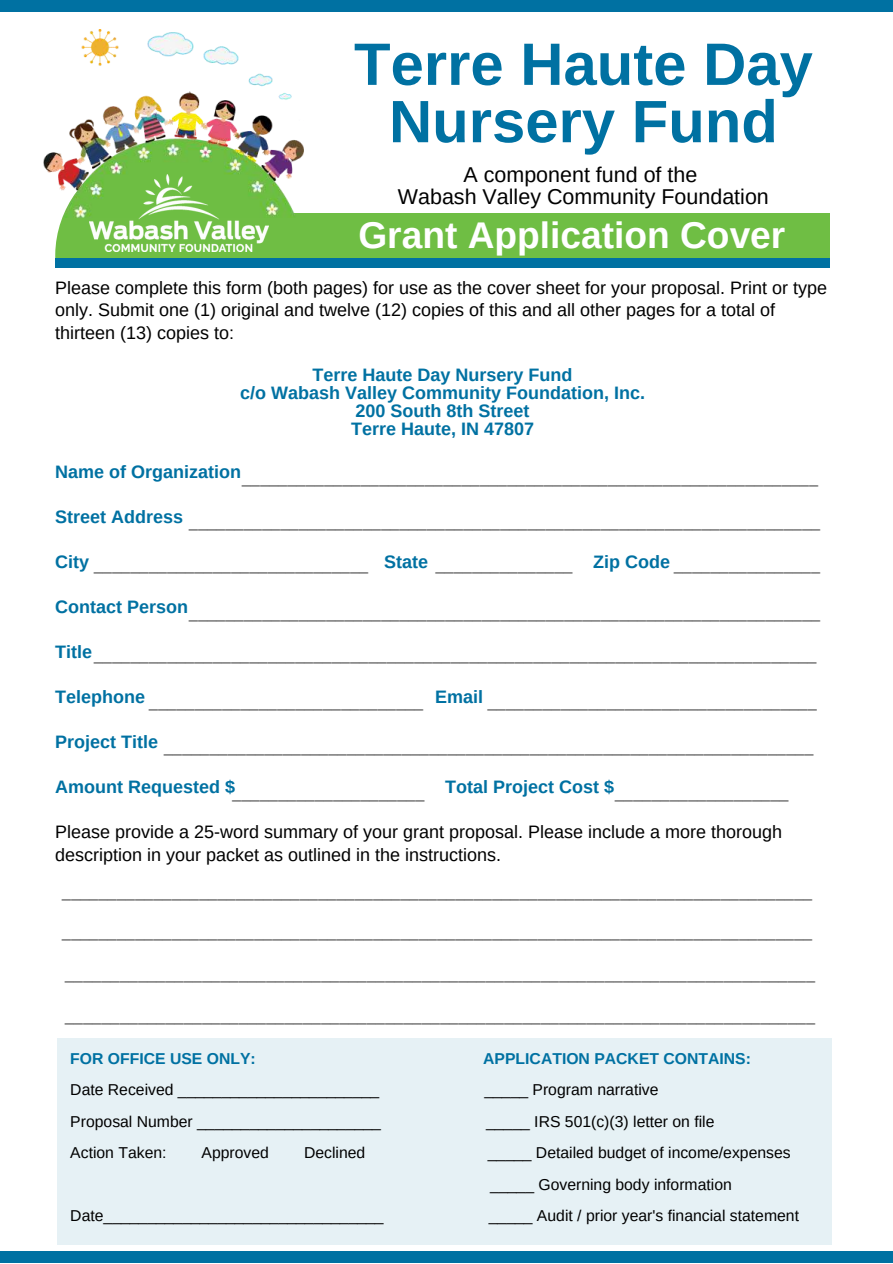
<style>
.page{position:relative;width:893px;height:1264px;background:#fff}
.page>*{position:absolute;margin:0;border:0;box-sizing:border-box;transform-origin:0 0}
.t1{font:700 59.85px/57.3px "Arimo";color:#0071a2;text-align:center}
.t2{font:700 37.05px "Arimo";color:#fff}
.t3{font:21.45px/22.2px "Arimo";color:#000;text-align:center}
.t4{font:18px/22.5px "Arimo";color:#000}
.t5{font:700 18px/18px "Arimo";color:#0071a2;text-align:center}
.t6{font:300 16.5px "Montserrat";color:#222}
.t7{font:15.75px/31.5px "Arimo";color:#000}
.t8{font:700 15.75px "Arimo";color:#0071a2}
.s1{font-family:"Arimo";font-weight:700;font-size:18px;color:#0071a2}
</style>
<div class="page">
<div style="left:69px;top:213px;width:760px;height:48px;background:#6fbe44"></div>
<svg style="left:55px;top:217px;width:214px;height:41px"></svg>
<div style="left:0;top:0;width:892px;height:11px;background:#0071a2"></div>
<div style="left:55px;top:258px;width:774px;height:10px;background:#0071a2"></div>
<div style="left:0;top:1251px;width:892px;height:11px;background:#0071a2"></div>
<div style="left:57px;top:1037px;width:775px;height:207px;background:#e6f1f5"></div>
<img style="left:44px;top:30px;width:259px;height:187px">
<img style="left:89px;top:175px;width:179px;height:76px">
<h1 class="t1" style="left:354px;top:37px;width:460px">Terre Haute Day<br>Nursery Fund</h1>
<h3 class="t3" style="left:398px;top:163px;width:372px">A component fund of the<br>Wabash Valley Community Foundation</h3>
<h2 class="t2" style="left:358px;top:209px;width:428px">Grant Application Cover</h2>
<p class="t4" style="left:55px;top:276px;width:773px">Please complete this form (both pages) for use as the cover sheet for your proposal. Print or type only. Submit one (1) original and twelve (12) copies of this and all other pages for a total of thirteen (13) copies to:</p>
<p class="t5" style="left:240px;top:366px;width:406px">Terre Haute Day Nursery Fund<br>c/o Wabash Valley Community Foundation, Inc.<br>200 South 8th Street<br>Terre Haute, IN 47807</p>
<p class="t5" style="left:55px;top:463px;width:187px">Name of Organization</p>
<p class="t5" style="left:55px;top:508px;width:129px">Street Address</p>
<p class="t5" style="left:55px;top:553px;width:35px">City</p>
<p class="t5" style="left:384px;top:553px;width:45px">State</p>
<p class="t5" style="left:593px;top:553px;width:78px">Zip Code</p>
<p class="t5" style="left:55px;top:598px;width:134px">Contact Person</p>
<p class="t6" style="left:55px;top:643px;width:763px"><span class="s1">Title</span>_______________________________________________________________________________</p>
<p class="t5" style="left:55px;top:688px;width:91px">Telephone</p>
<p class="t5" style="left:435px;top:688px;width:49px">Email</p>
<p class="t5" style="left:55px;top:733px;width:104px">Project Title</p>
<p class="t5" style="left:55px;top:778px;width:181px">Amount Requested $</p>
<p class="t5" style="left:445px;top:778px;width:170px">Total Project Cost $</p>
<p class="t4" style="left:55px;top:820px;width:728px">Please provide a 25-word summary of your grant proposal. Please include a more thorough description in your packet as outlined in the instructions.</p>
<p class="t6" style="left:242px;top:467px;width:578px">_______________________________________________________________</p>
<p class="t6" style="left:189px;top:511px;width:633px">_____________________________________________________________________</p>
<p class="t6" style="left:94px;top:554px;width:276px">______________________________</p>
<p class="t6" style="left:435px;top:554px;width:139px">_______________</p>
<p class="t6" style="left:673px;top:554px;width:148px">________________</p>
<p class="t6" style="left:189px;top:602px;width:633px">_____________________________________________________________________</p>
<p class="t6" style="left:149px;top:691px;width:276px">______________________________</p>
<p class="t6" style="left:487px;top:691px;width:331px">____________________________________</p>
<p class="t6" style="left:164px;top:736px;width:651px">_______________________________________________________________________</p>
<p class="t6" style="left:232px;top:782px;width:194px">_____________________</p>
<p class="t6" style="left:614px;top:782px;width:175px">___________________</p>
<p class="t6" style="left:62px;top:881px;width:752px">__________________________________________________________________________________</p>
<p class="t6" style="left:62px;top:921px;width:752px">__________________________________________________________________________________</p>
<p class="t6" style="left:65px;top:963px;width:752px">__________________________________________________________________________________</p>
<p class="t6" style="left:65px;top:1004px;width:752px">__________________________________________________________________________________</p>
<p class="t8" style="left:70px;top:1047px;width:187px">FOR OFFICE USE ONLY:</p>
<p class="t8" style="left:483px;top:1047px;width:269px">APPLICATION PACKET CONTAINS:</p>
<p class="t7" style="left:70px;top:1073px;width:310px">Date Received _______________________</p>
<p class="t7" style="left:484px;top:1073px;width:176px">_____ Program narrative</p>
<p class="t7" style="left:70px;top:1105px;width:312px">Proposal Number _____________________</p>
<p class="t7" style="left:486px;top:1105px;width:230px">_____ IRS 501(c)(3) letter on file</p>
<p class="t7" style="left:70px;top:1136px;width:98px">Action Taken:</p>
<p class="t7" style="left:201px;top:1136px;width:69px">Approved</p>
<p class="t7" style="left:304px;top:1136px;width:63px">Declined</p>
<p class="t7" style="left:488px;top:1136px;width:304px">_____ Detailed budget of income/expenses _____ Governing body information</p>
<p class="t7" style="left:70px;top:1199px;width:315px">Date________________________________</p>
<p class="t7" style="left:489px;top:1199px;width:312px">_____ Audit / prior year's financial statement</p>
</div>
